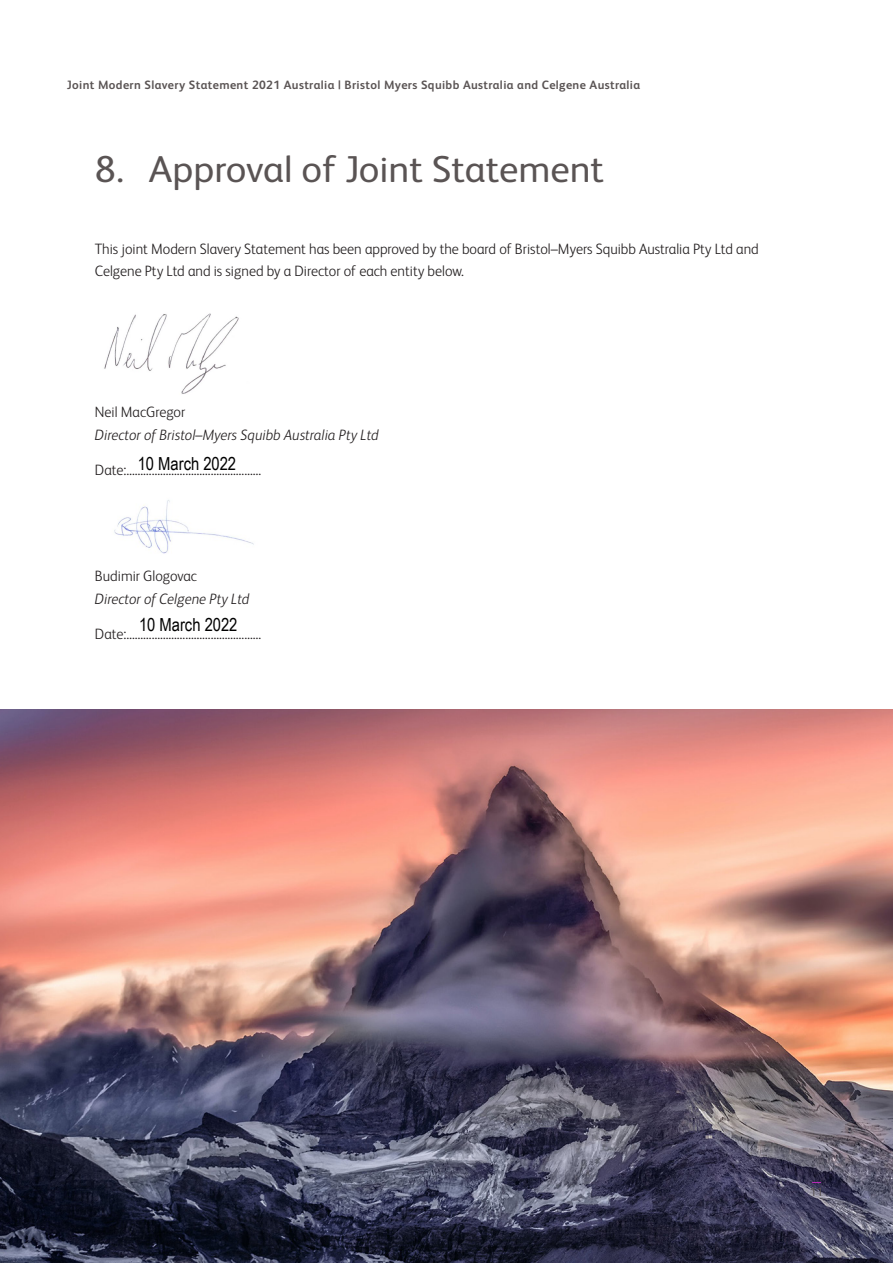
<style>
.page{position:relative;width:893px;height:1263px;background:#fff}
.page>*{position:absolute;margin:0;border:0;box-sizing:border-box;transform-origin:0 0}
._2nd_level_section_h{font:37.5px "BMS Humanity";color:#5a5454}
.t1{font:18px "Arial Narrow";color:#000}
.Body_copy{font:300 15px/22.5px "BMS Humanity";color:#231f20;scale:.96 1}
.Body_copy-2{font:italic 300 15px "BMS Humanity";color:#231f20;scale:.96 1}
.t2{font:700 12.15px "BMS Humanity";letter-spacing:.03em;color:#5a5454}
.t3{font:12.15px "BMS Humanity";color:#5a5454}
</style>
<div class="page">
<img style="left:0;top:709px;width:893px;height:554px">
<img style="left:104px;top:313px;width:135px;height:81px">
<img style="left:114px;top:500px;width:140px;height:54px">
<p class="t2" style="left:67px;top:76px;width:575px">Joint Modern Slavery Statement 2021 Australia | Bristol Myers Squibb Australia and Celgene Australia</p>
<p class="_2nd_level_section_h" style="left:95px;top:142px;width:511px">8. Approval of Joint Statement</p>
<p class="Body_copy" style="left:95px;top:237px;width:693px">This joint Modern Slavery Statement has been approved by the board of Bristol–Myers Squibb Australia Pty Ltd and<br>Celgene Pty Ltd and is signed by a Director of each entity below.</p>
<p class="Body_copy" style="left:95px;top:400px;width:96px">Neil MacGregor</p>
<p class="Body_copy-2" style="left:95px;top:424px;width:297px">Director of Bristol–Myers Squibb Australia Pty Ltd</p>
<p class="Body_copy" style="left:95px;top:458px;width:175px">Date:…………………………………………</p>
<p class="t1" style="left:138px;top:451px;width:100px">10 March 2022</p>
<p class="Body_copy" style="left:95px;top:564px;width:108px">Budimir Glogovac</p>
<p class="Body_copy-2" style="left:95px;top:588px;width:162px">Director of Celgene Pty Ltd</p>
<p class="Body_copy" style="left:95px;top:621px;width:175px">Date:…………………………………………</p>
<p class="t1" style="left:139px;top:612px;width:100px">10 March 2022</p>
<p class="t3" style="left:810px;top:1183px;width:15px">11</p>
</div>
